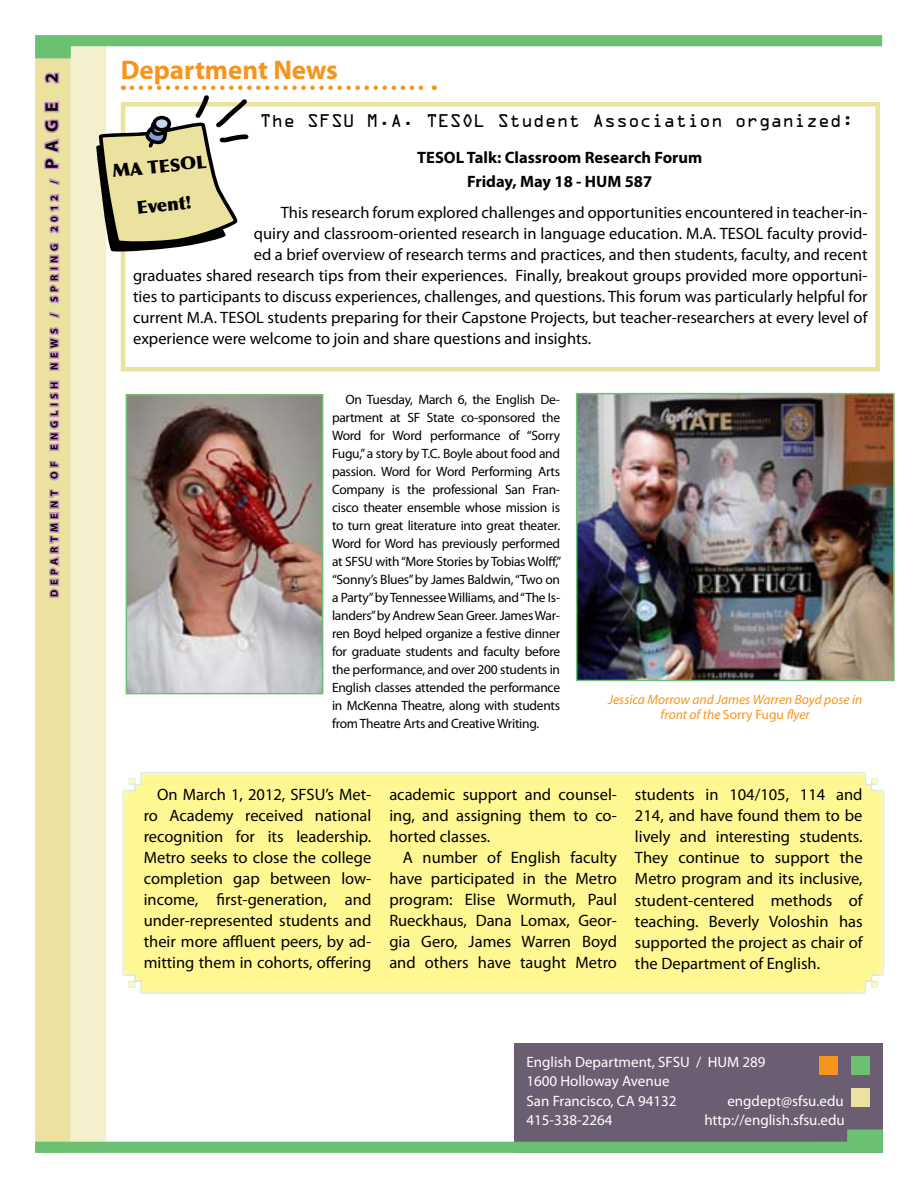
<style>
.page{position:relative;width:918px;height:1188px;background:#fff}
.page>*{position:absolute;margin:0;border:0;box-sizing:border-box;transform-origin:0 0}
.t1{font:700 27px "Myriad Pro";color:#f7941e}
.t2{font:900 18px/39px "Optima";color:#000;text-align:center}
.t3{font:16.5px/21px "Myriad Pro";color:#000;text-align:justify}
.t4{font:700 16.5px/24px "Myriad Pro";color:#000;text-align:center}
.t5{font:16.5px "OCRA Std";color:#000}
.t6{font:15px/19.5px "Myriad Pro";color:#fff}
.t7{font:13.5px/18px "Myriad Pro";letter-spacing:-.02em;color:#000;text-align:justify}
.t8{font:italic 13.5px/15px "Myriad Pro";color:#f7941e;text-align:center}
.t9{font:700 10.5px "Myriad Pro";letter-spacing:.44em;color:#100708}
.s1{font-size:18px}
.s2{font-style:normal}
</style>
<div class="page">
<div style="left:35px;top:59px;width:36px;height:1094px;background:#ebe29f"></div>
<div style="left:71px;top:46px;width:35px;height:1107px;background:#f4efcd"></div>
<svg style="left:35px;top:35px;width:847px;height:24px"></svg>
<img style="left:129px;top:397px;width:191px;height:294px">
<div style="left:126px;top:394px;width:197px;height:300px;border:2px solid #6cc071"></div>
<div style="left:121px;top:102px;width:759px;height:270px;border:4px solid #ebe29f"></div>
<svg style="left:49px;top:489px;width:11px;height:109px"></svg>
<svg style="left:49px;top:460px;width:11px;height:21px"></svg>
<svg style="left:49px;top:409px;width:11px;height:42px"></svg>
<div style="left:49px;top:403px;width:10px;height:4px;border:3px solid #c993c2"></div>
<svg style="left:49px;top:380px;width:11px;height:20px"></svg>
<svg style="left:44px;top:101px;width:16px;height:270px"></svg>
<svg style="left:44px;top:72px;width:16px;height:12px"></svg>
<div style="left:514px;top:1044px;width:369px;height:109px;background:#6b5e72"></div>
<div style="left:851px;top:1056px;width:18px;height:19px;background:#6cc071"></div>
<div style="left:851px;top:1088px;width:18px;height:19px;background:#ebe29f"></div>
<div style="left:819px;top:1056px;width:19px;height:19px;background:#f7941e"></div>
<svg style="left:35px;top:1129px;width:848px;height:24px"></svg>
<div style="left:110px;top:766px;width:789px;height:229px;background:#fff;opacity:.75"></div>
<svg style="left:96px;top:86px;width:339px;height:167px"></svg>
<img style="left:579px;top:396px;width:313px;height:282px">
<div style="left:576px;top:393px;width:319px;height:288px;border:2px solid #6cc071"></div>
<p class="t9" style="left:47px;top:597px;width:526px;rotate:-90deg">DEPARTMENT OF ENGLISH NEWS / SPRING 2012 / <span class="s1">PAGE 2</span></p>
<h1 class="t1" style="left:121px;top:52px;width:219px">Department News</h1>
<p class="t5" style="left:260px;top:113px;width:595px">The SFSU M.A. TESOL Student Association organized:</p>
<p class="t4" style="left:417px;top:144px;width:287px">TESOL Talk: Classroom Research Forum<br>Friday, May 18 - HUM 587</p>
<p class="t2" style="left:110px;top:152px;width:96px;rotate:-6deg">MA TESOL<br>Event!</p>
<p class="t3" style="left:281px;top:201px;width:588px">This research forum explored challenges and opportunities encountered in teacher-in-</p>
<p class="t3" style="left:254px;top:222px;width:615px">quiry and classroom-oriented research in language education. M.A. TESOL faculty provid-</p>
<p class="t3" style="left:254px;top:243px;width:615px">ed a brief overview of research terms and practices, and then students, faculty, and recent</p>
<p class="t3" style="left:133px;top:264px;width:736px">graduates shared research tips from their experiences. Finally, breakout groups provided more opportuni-</p>
<p class="t3" style="left:133px;top:285px;width:736px">ties to participants to discuss experiences, challenges, and questions. This forum was particularly helpful for</p>
<p class="t3" style="left:133px;top:306px;width:736px">current M.A. TESOL students preparing for their Capstone Projects, but teacher-researchers at every level of</p>
<p class="t3" style="left:133px;top:327px;width:460px">experience were welcome to join and share questions and insights.</p>
<p class="t7" style="left:332px;top:391px;width:231px;text-indent:14px">On Tuesday, March 6, the English De&shy;partment at SF State co-sponsored the Word for Word performance of “Sorry Fugu,” a story by T.C. Boyle about food and passion. Word for Word Performing Arts Company is the professional San Fran&shy;cisco theater ensemble whose mission is to turn great literature into great theater.<br>Word for Word has previously performed at SFSU with “More Stories by Tobias Wolff,” “Sonny’s Blues” by James Baldwin, “Two on a Party” by Tennessee Williams, and “The Is&shy;landers” by Andrew Sean Greer. James War&shy;ren Boyd helped organize a festive dinner for graduate students and faculty before the performance, and over 200 students in English classes attended the performance in McKenna Theatre, along with students from Theatre Arts and Creative Writing.</p>
<p class="t8" style="left:608px;top:692px;width:256px">Jessica Morrow and James Warren Boyd pose in front of the <span class="s2">Sorry Fugu</span> flyer</p>
<p class="t3" style="left:144px;top:784px;width:229px;text-indent:13px">On March 1, 2012, SFSU’s Met&shy;ro Academy received national recognition for its leadership.<br>Metro seeks to close the college completion gap between low&shy;income, first-generation, and under-represented students and their more affluent peers, by ad&shy;mitting them in cohorts, offering</p>
<p class="t3" style="left:389px;top:784px;width:229px">academic support and counsel&shy;ing, and assigning them to co&shy;horted classes.</p>
<p class="t3" style="left:389px;top:847px;width:229px;text-indent:13px">A number of English faculty have participated in the Metro program: Elise Wormuth, Paul Rueckhaus, Dana Lomax, Geor&shy;gia Gero, James Warren Boyd and others have taught Metro</p>
<p class="t3" style="left:635px;top:784px;width:229px">students in 104/105, 114 and 214, and have found them to be lively and interesting students.<br>They continue to support the Metro program and its inclusive, student-centered methods of teaching. Beverly Voloshin has supported the project as chair of the Department of English.</p>
<p class="t6" style="left:526px;top:1052px;width:241px">English Department, SFSU / HUM 289<br>1600 Holloway Avenue<br>San Francisco, CA 94132</p>
<p class="t6" style="left:727px;top:1091px;width:118px">engdept@sfsu.edu</p>
<p class="t6" style="left:526px;top:1110px;width:88px">415-338-2264</p>
<p class="t6" style="left:704px;top:1110px;width:142px">http://english.sfsu.edu</p>
</div>
